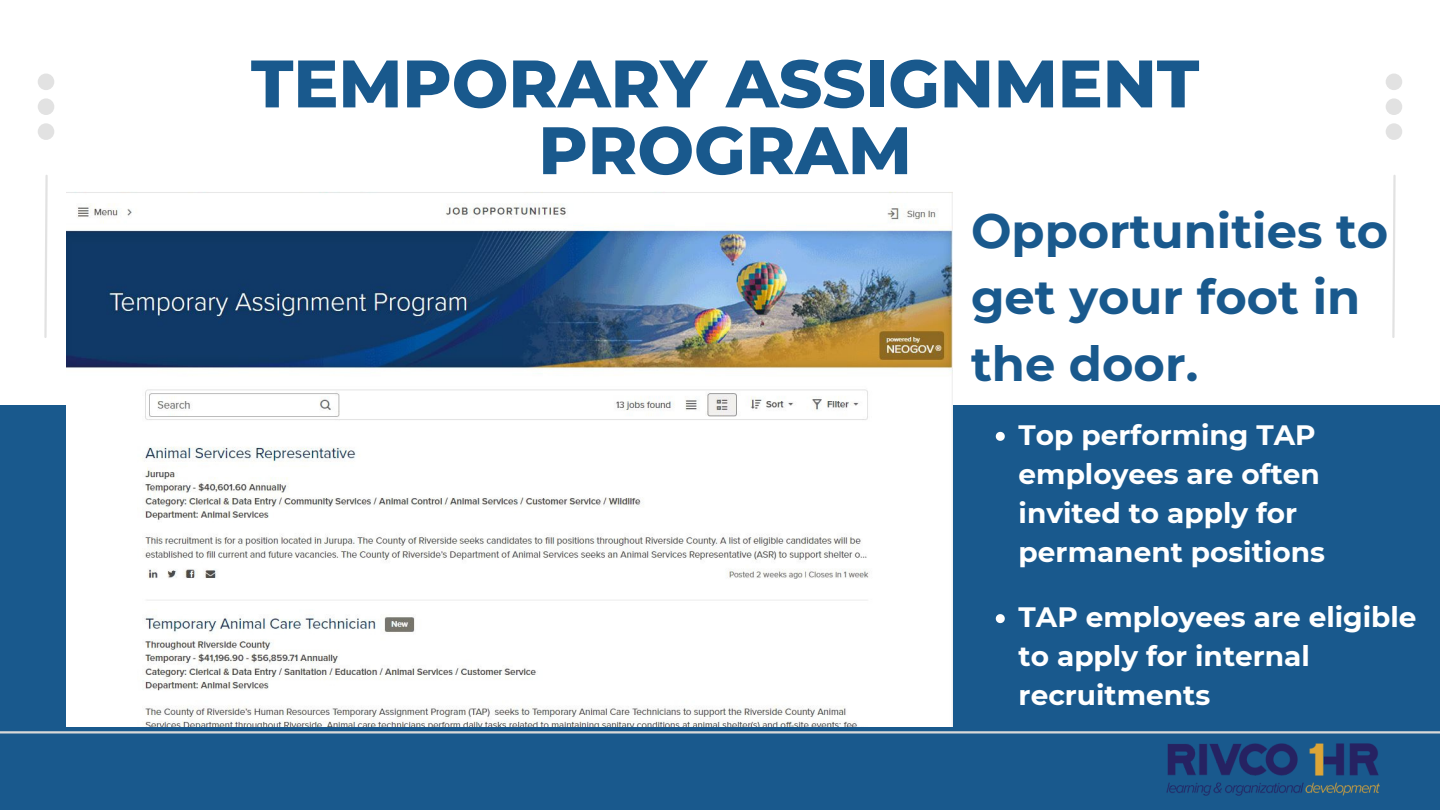
<style>
.page{position:relative;width:1440px;height:810px;background:#fff}
.page>*{position:absolute;margin:0;border:0;box-sizing:border-box;transform-origin:0 0}
.t1{font:800 67px/66.8px "Montserrat";color:#19598d;text-align:center}
.t2{font:700 48px/66.8px "Montserrat";color:#19598d}
.t3{font:700 28px/39px "Montserrat";color:#fff}
</style>
<div class="page">
<div style="left:0;top:405px;width:1440px;height:405px;background:#19598d"></div>
<hr style="left:0;top:731px;width:1440px;height:3px;background:#d9d9d9">
<svg style="left:38px;top:74px;width:16px;height:66px"></svg>
<svg style="left:1386px;top:74px;width:16px;height:66px"></svg>
<svg style="left:44px;top:175px;width:4px;height:163px"></svg>
<svg style="left:1392px;top:175px;width:4px;height:163px"></svg>
<img style="left:1166px;top:743px;width:214px;height:53px">
<img style="left:67px;top:191px;width:885px;height:536px">
<svg style="left:996px;top:432px;width:9px;height:9px"></svg>
<svg style="left:996px;top:614px;width:9px;height:9px"></svg>
<p class="t1" style="left:251px;top:50px;width:950px">TEMPORARY ASSIGNMENT<br>PROGRAM</p>
<p class="t2" style="left:971px;top:197px;width:419px">Opportunities to get your foot in the door.</p>
<p class="t3" style="left:1019px;top:415px;width:308px">Top performing TAP employees are often invited to apply for permanent positions</p>
<p class="t3" style="left:1019px;top:597px;width:400px">TAP employees are eligible to apply for internal recruitments</p>
</div>
